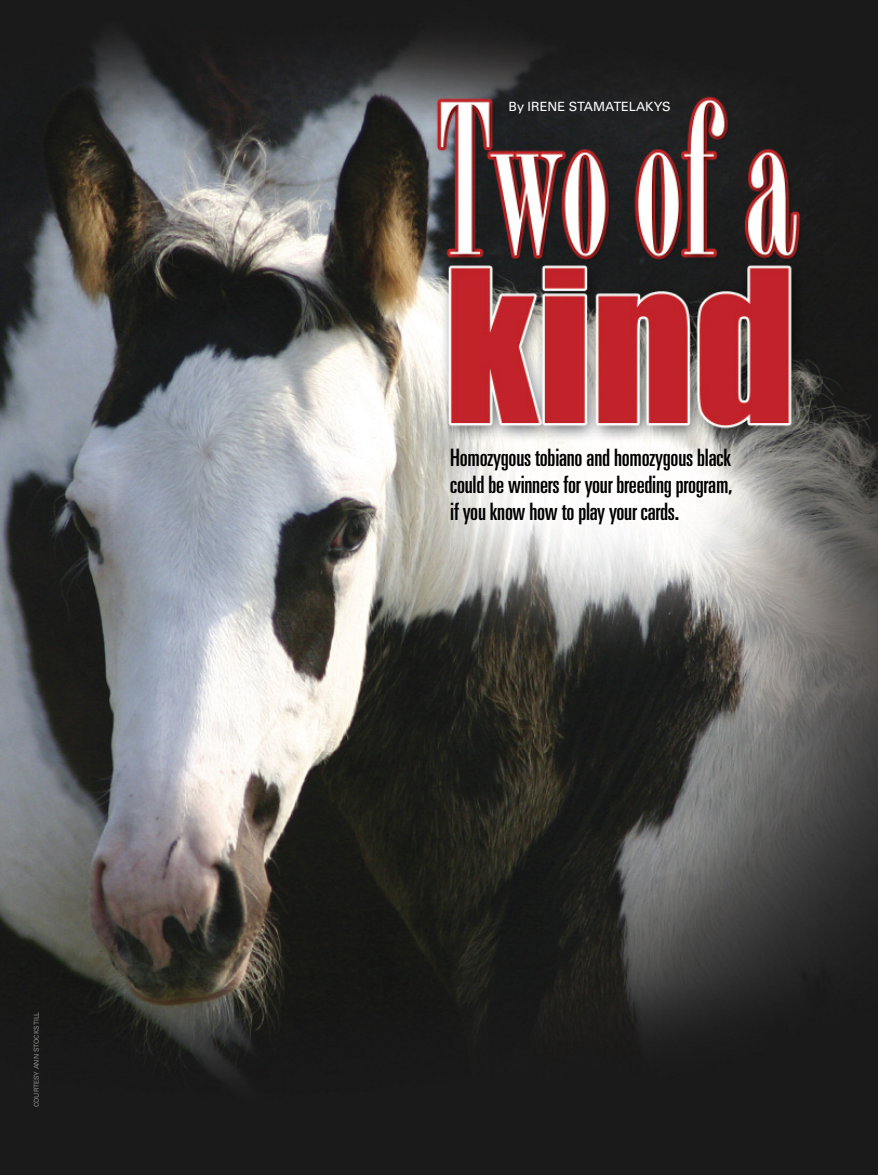
<style>
.page{position:relative;width:878px;height:1175px;background:#fff}
.page>*{position:absolute;margin:0;border:0;box-sizing:border-box;transform-origin:0 0}
.t1{font:ultra-condensed 24px/27px "Univers";letter-spacing:-.01em;color:#000;text-align:justify}
.t2{font:12.75px "Univers";color:#fff}
.t3{font:6.75px "Univers";color:#8c8c8c}
</style>
<div class="page">
<img style="left:0;top:0;width:878px;height:1174px">
<p class="t3" style="left:34px;top:1107px;width:97px;rotate:-90deg">COURTESY ANN STOCKSTILL</p>
<p class="t2" style="left:508px;top:102px;width:164px">By IRENE STAMATELAKYS</p>
<p class="t1" style="left:450px;top:445px;width:284px">Homozygous tobiano and homozygous black could be winners for your breeding program, if you know how to play your cards.</p>
</div>
